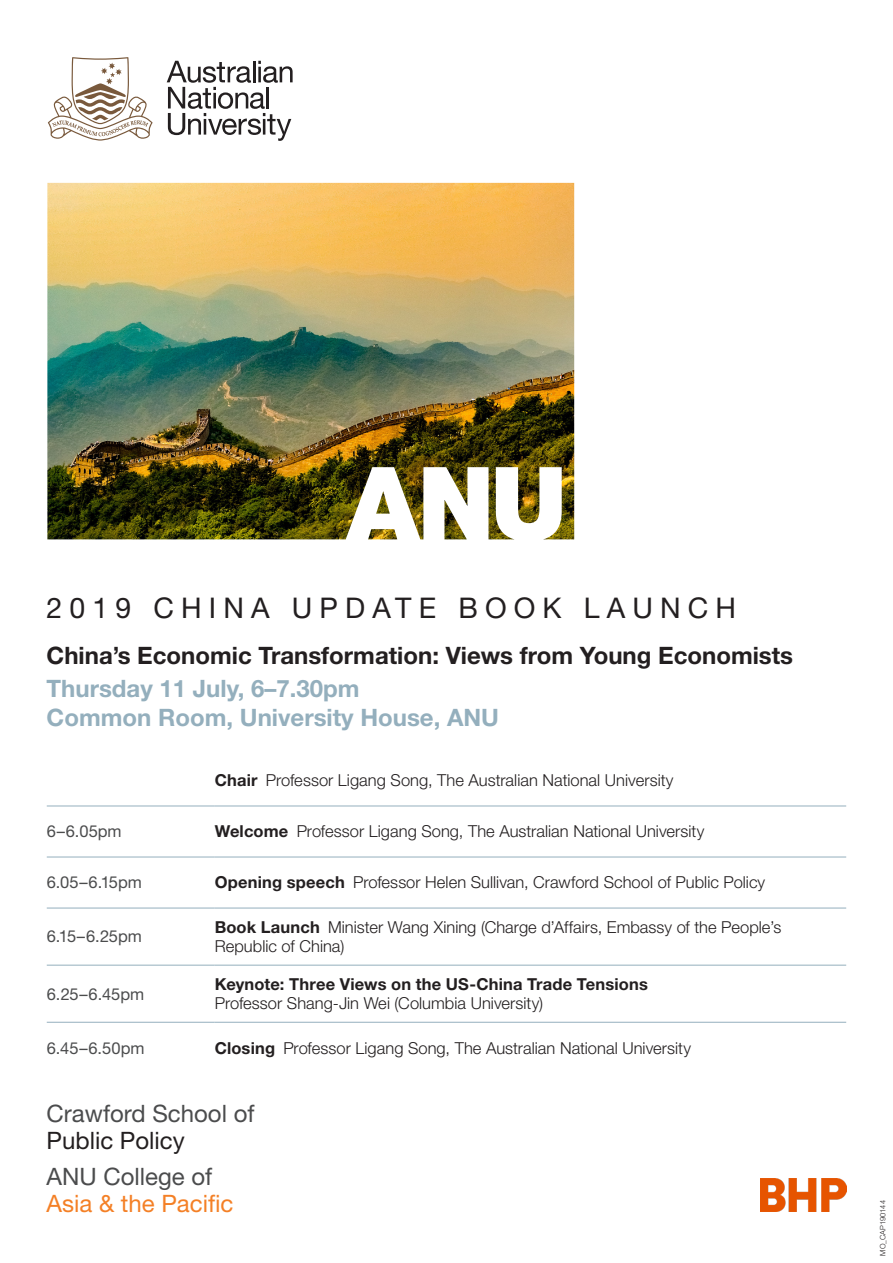
<style>
.page{position:relative;width:893px;height:1263px;background:#fff}
.page>*{position:absolute;margin:0;border:0;box-sizing:border-box;transform-origin:0 0}
.Left_-_Heading_1{font:28.5px "Helvetica Neue LT Std";letter-spacing:.25em;color:#231f20}
.Left_-_Heading_1-2{font:700 24px "Helvetica Neue LT Std";color:#231f20}
.Left_-_Heading_1-3{font:700 24px/28.8px "Helvetica Neue LT Std";color:#94afbd}
.t1{font:24px/27px "Helvetica Neue LT Std";color:#4b4c4d}
.t2{font:24px/27px "Helvetica Neue LT Std";color:#f48026}
.Event_Title{font:300 16.5px/19.8px "Helvetica Neue LT Std";color:#231f20}
.Event_Title-2{font:700 16.5px/19.8px "Helvetica Neue LT Std";letter-spacing:.01em;color:#231f20}
.Time{font:16.5px "Helvetica Neue LT Std";letter-spacing:.005em;color:#4b4c4d}
.t3{font:300 7.5px "Helvetica Neue LT Std";color:#231f20}
.s1{font-weight:700}
.s2{font-weight:300}
.s3{color:#231f20}
.s4{color:#4b4c4d}
</style>
<div class="page">
<img style="left:47px;top:183px;width:527px;height:356px">
<hr style="left:47px;top:806px;width:168px;height:1px;background:#94afbd">
<hr style="left:215px;top:806px;width:631px;height:1px;background:#94afbd">
<hr style="left:47px;top:857px;width:168px;height:1px;background:#94afbd">
<hr style="left:215px;top:857px;width:631px;height:1px;background:#94afbd">
<hr style="left:47px;top:908px;width:168px;height:1px;background:#94afbd">
<hr style="left:215px;top:908px;width:631px;height:1px;background:#94afbd">
<hr style="left:47px;top:965px;width:168px;height:1px;background:#94afbd">
<hr style="left:215px;top:965px;width:631px;height:1px;background:#94afbd">
<hr style="left:47px;top:1022px;width:168px;height:1px;background:#94afbd">
<hr style="left:215px;top:1022px;width:631px;height:1px;background:#94afbd">
<img style="left:761px;top:1179px;width:85px;height:33px">
<svg style="left:167px;top:61px;width:126px;height:80px"></svg>
<svg style="left:48px;top:57px;width:105px;height:84px"></svg>
<p class="Left_-_Heading_1" style="left:47px;top:591px;width:691px">2019 CHINA UPDATE BOOK LAUNCH</p>
<p class="Left_-_Heading_1-2" style="left:47px;top:641px;width:748px">China’s Economic Transformation: Views from Young Economists</p>
<p class="Left_-_Heading_1-3" style="left:47px;top:674px;width:454px">Thursday 11 July, 6–7.30pm<br>Common Room, University House, ANU</p>
<p class="Event_Title" style="left:215px;top:770px;width:460px"><span class="s1">Chair</span> Professor Ligang Song, The Australian National University</p>
<p class="Time" style="left:47px;top:822px;width:76px">6–6.05pm</p>
<p class="Event_Title" style="left:215px;top:821px;width:491px"><span class="s1">Welcome</span> Professor Ligang Song, The Australian National University</p>
<p class="Time" style="left:47px;top:873px;width:97px">6.05–6.15pm</p>
<p class="Event_Title" style="left:215px;top:872px;width:552px"><span class="s1">Opening speech</span> Professor Helen Sullivan, Crawford School of Public Policy</p>
<p class="Time" style="left:47px;top:927px;width:97px">6.15–6.25pm</p>
<p class="Event_Title" style="left:215px;top:916px;width:568px"><span class="s1">Book Launch</span> Minister Wang Xining (Charge d’Affairs, Embassy of the People’s<br>Republic of China)</p>
<p class="Time" style="left:47px;top:984px;width:99px">6.25–6.45pm</p>
<p class="Event_Title-2" style="left:215px;top:973px;width:435px">Keynote: Three Views on the US-China Trade Tensions<br><span class="s2">Professor Shang-Jin Wei (Columbia University)</span></p>
<p class="Time" style="left:47px;top:1038px;width:99px">6.45–6.50pm</p>
<p class="Event_Title" style="left:215px;top:1037px;width:478px"><span class="s1">Closing</span> Professor Ligang Song, The Australian National University</p>
<p class="t1" style="left:47px;top:1100px;width:209px">Crawford School of<br><span class="s3">Public Policy</span></p>
<p class="t2" style="left:47px;top:1162px;width:188px"><span class="s4">ANU College of<br></span>Asia &amp; the Pacific</p>
<p class="t3" style="left:878px;top:1255px;width:57px;rotate:-90deg">MO_CAP190144</p>
</div>
